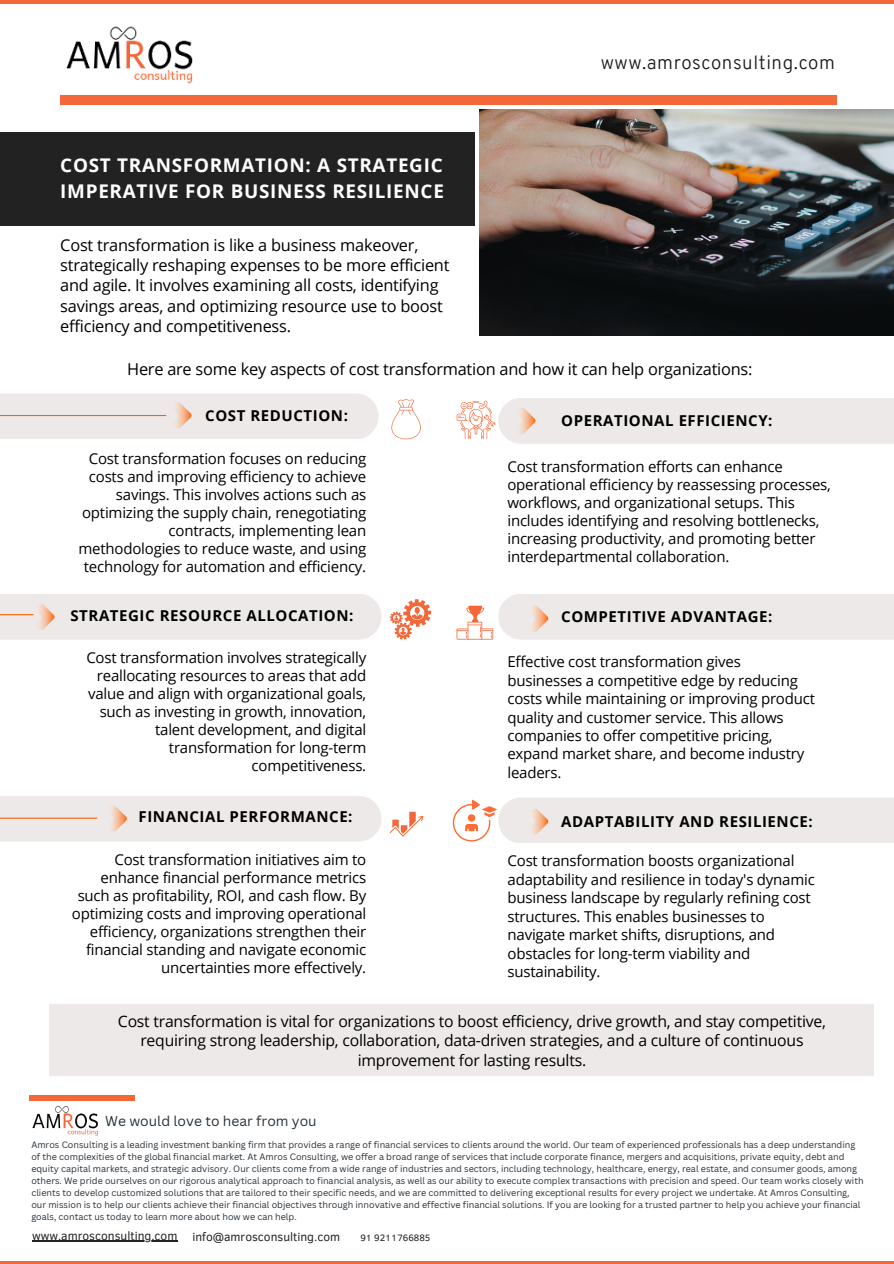
<style>
.page{position:relative;width:894px;height:1264px;background:#fff}
.page>*{position:absolute;margin:0;border:0;box-sizing:border-box;transform-origin:0 0}
.t1{font:700 18.9px/25.8px "Open Sans";letter-spacing:.04em;color:#fff}
.t2{font:300 18.75px "Overpass";letter-spacing:.03em;color:#1a1b18}
.t3{font:16.35px/20.4px "Open Sans";letter-spacing:-.015em;color:#000}
.t4{font:15.75px/19.5px "Open Sans";letter-spacing:-.015em;color:#000;text-align:center}
.t5{font:15px/18px "Open Sans";letter-spacing:-.015em;color:#000;text-align:right}
.t6{font:700 15px "Open Sans";letter-spacing:.04em;color:#000}
.t7{font:13.8px "Canva Sans";color:#283139}
.t8{font:12px "Clear Sans";color:#222}
.t9{font:9.45px "Clear Sans";color:#222}
.t10{font:9px/12px "Canva Sans";color:#283139}
</style>
<div class="page">
<img style="left:66px;top:26px;width:127px;height:58px">
<div style="left:60px;top:95px;width:776px;height:10px;background:#f36739"></div>
<div style="left:0;top:393px;width:378px;height:46px;background:#ede9e9"></div>
<div style="left:498px;top:398px;width:395px;height:46px;background:#ede9e9"></div>
<div style="left:0;top:593px;width:381px;height:46px;background:#ede9e9"></div>
<div style="left:498px;top:593px;width:395px;height:46px;background:#ede9e9"></div>
<div style="left:0;top:795px;width:381px;height:46px;background:#ede9e9"></div>
<div style="left:498px;top:797px;width:395px;height:46px;background:#ede9e9"></div>
<img style="left:32px;top:1105px;width:66px;height:32px">
<div style="left:29px;top:1095px;width:106px;height:6px;background:#f36739"></div>
<svg style="left:391px;top:399px;width:30px;height:40px"></svg>
<svg style="left:389px;top:599px;width:42px;height:40px"></svg>
<svg style="left:389px;top:811px;width:34px;height:25px"></svg>
<svg style="left:456px;top:400px;width:39px;height:39px"></svg>
<svg style="left:456px;top:605px;width:37px;height:34px"></svg>
<svg style="left:452px;top:799px;width:45px;height:43px"></svg>
<hr style="left:0;top:0;width:893px;height:4px;background:#f36739">
<hr style="left:0;top:1260px;width:893px;height:3px;background:#f36739">
<div style="left:49px;top:1003px;width:824px;height:72px;background:#ede9e9"></div>
<svg style="left:166px;top:402px;width:26px;height:26px"></svg>
<svg style="left:29px;top:604px;width:26px;height:26px"></svg>
<svg style="left:110px;top:806px;width:17px;height:25px"></svg>
<svg style="left:519px;top:408px;width:16px;height:25px"></svg>
<svg style="left:532px;top:606px;width:16px;height:25px"></svg>
<svg style="left:532px;top:808px;width:16px;height:26px"></svg>
<div style="left:0;top:132px;width:475px;height:94px;background:#222"></div>
<img style="left:479px;top:109px;width:414px;height:227px">
<hr style="left:32px;top:1240px;width:146px;height:1px;background:#222">
<hr style="left:0;top:415px;width:166px;height:1px;background:#fa6100">
<hr style="left:0;top:614px;width:33px;height:1px;background:#fa6100">
<hr style="left:0;top:817px;width:97px;height:1px;background:#fa6100">
<h4 class="t1" style="left:60px;top:152px;width:385px">COST TRANSFORMATION: A STRATEGIC<br>IMPERATIVE FOR BUSINESS RESILIENCE</h4>
<p class="t3" style="left:60px;top:234px;width:390px">Cost transformation is like a business makeover, strategically reshaping expenses to be more efficient and agile. It involves examining all costs, identifying savings areas, and optimizing resource use to boost efficiency and competitiveness.</p>
<p class="t2" style="left:600px;top:55px;width:236px">www.amrosconsulting.com</p>
<p class="t3" style="left:127px;top:358px;width:626px">Here are some key aspects of cost transformation and how it can help organizations:</p>
<h1 class="t6" style="left:205px;top:405px;width:144px">COST REDUCTION:</h1>
<h3 class="t5" style="left:78px;top:449px;width:289px">Cost transformation focuses on reducing costs and improving efficiency to achieve savings. This involves actions such as optimizing the supply chain, renegotiating contracts, implementing lean methodologies to reduce waste, and using technology for automation and efficiency.</h3>
<h4 class="t6" style="left:70px;top:605px;width:284px">STRATEGIC RESOURCE ALLOCATION:</h4>
<h4 class="t6" style="left:561px;top:409px;width:213px">OPERATIONAL EFFICIENCY:</h4>
<p class="t5" style="left:507px;top:456px;width:325px;text-align:left">Cost transformation efforts can enhance operational efficiency by reassessing processes, workflows, and organizational setups. This includes identifying and resolving bottlenecks, increasing productivity, and promoting better interdepartmental collaboration.</p>
<h3 class="t6" style="left:561px;top:606px;width:213px">COMPETITIVE ADVANTAGE:</h3>
<h3 class="t5" style="left:86px;top:648px;width:281px">Cost transformation involves strategically reallocating resources to areas that add value and align with organizational goals, such as investing in growth, innovation, talent development, and digital transformation for long-term competitiveness.</h3>
<p class="t5" style="left:507px;top:652px;width:309px;line-height:18.5px;text-align:left">Effective cost transformation gives businesses a competitive edge by reducing costs while maintaining or improving product quality and customer service. This allows companies to offer competitive pricing, expand market share, and become industry leaders.</p>
<p class="t6" style="left:139px;top:806px;width:215px">FINANCIAL PERFORMANCE:</p>
<p class="t6" style="left:561px;top:811px;width:253px">ADAPTABILITY AND RESILIENCE:</p>
<p class="t5" style="left:507px;top:851px;width:309px;line-height:18.5px;text-align:left">Cost transformation boosts organizational adaptability and resilience in today's dynamic business landscape by regularly refining cost structures. This enables businesses to navigate market shifts, disruptions, and obstacles for long-term viability and sustainability.</p>
<h3 class="t4" style="left:118px;top:1010px;width:709px">Cost transformation is vital for organizations to boost efficiency, drive growth, and stay competitive, requiring strong leadership, collaboration, data-driven strategies, and a culture of continuous improvement for lasting results.</h3>
<p class="t5" style="left:72px;top:850px;width:296px">Cost transformation initiatives aim to enhance financial performance metrics such as profitability, ROI, and cash flow. By optimizing costs and improving operational efficiency, organizations strengthen their financial standing and navigate economic uncertainties more effectively.</p>
<h4 class="t7" style="left:105px;top:1111px;width:213px">We would love to hear from you</h4>
<p class="t10" style="left:31px;top:1138px;width:833px">Amros Consulting is a leading investment banking firm that provides a range of financial services to clients around the world. Our team of experienced professionals has a deep understanding of the complexities of the global financial market. At Amros Consulting, we offer a broad range of services that include corporate finance, mergers and acquisitions, private equity, debt and equity capital markets, and strategic advisory. Our clients come from a wide range of industries and sectors, including technology, healthcare, energy, real estate, and consumer goods, among others. We pride ourselves on our rigorous analytical approach to financial analysis, as well as our ability to execute complex transactions with precision and speed. Our team works closely with clients to develop customized solutions that are tailored to their specific needs, and we are committed to delivering exceptional results for every project we undertake. At Amros Consulting, our mission is to help our clients achieve their financial objectives through innovative and effective financial solutions. If you are looking for a trusted partner to help you achieve your financial goals, contact us today to learn more about how we can help.</p>
<p class="t8" style="left:32px;top:1226px;width:147px">www.amrosconsulting.com</p>
<p class="t8" style="left:192px;top:1228px;width:149px">info@amrosconsulting.com</p>
<h3 class="t9" style="left:360px;top:1230px;width:72px">91 9211766885</h3>
</div>
